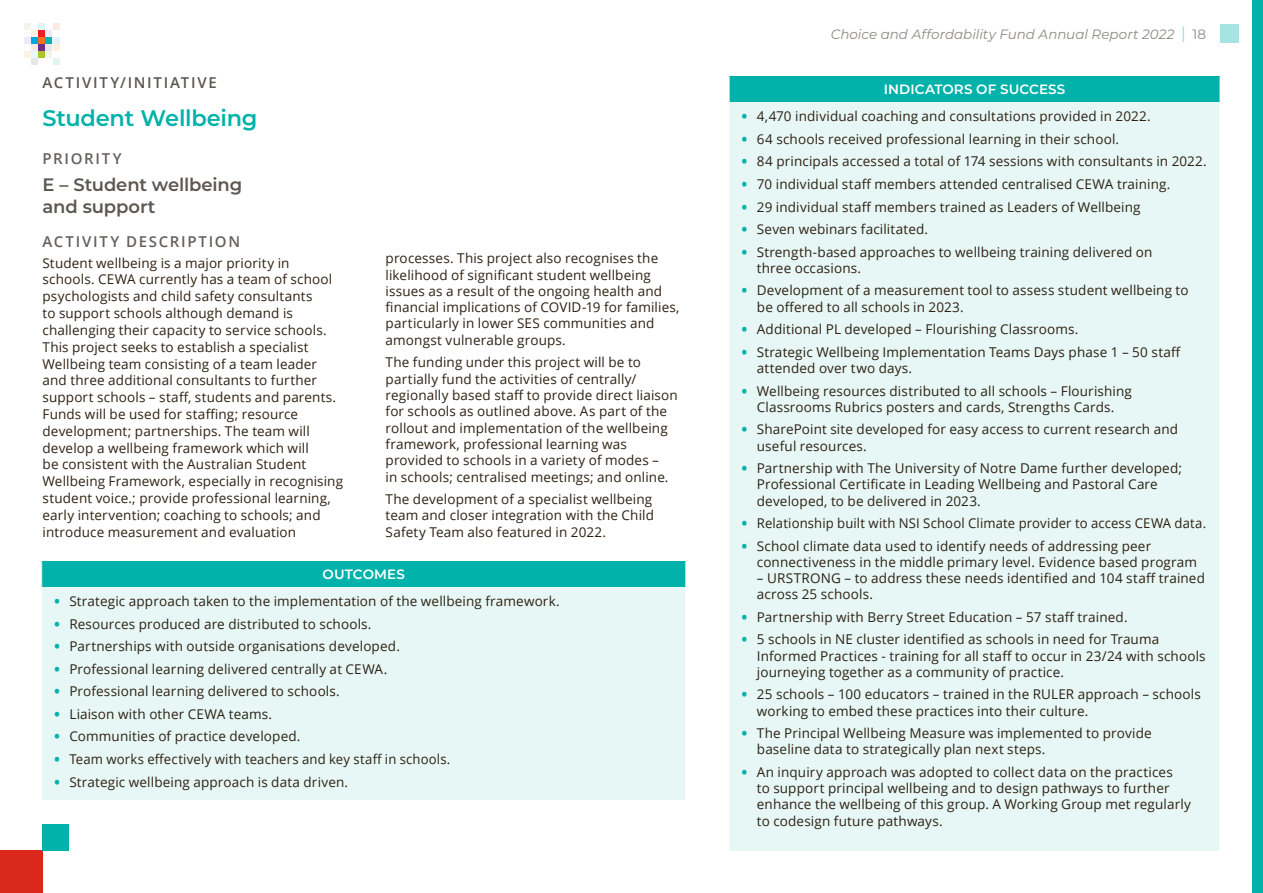
<style>
.page{position:relative;width:1263px;height:893px;background:#fff}
.page>*{position:absolute;margin:0;border:0;box-sizing:border-box;transform-origin:0 0}
.t1{font:600 22.5px "Montserrat";letter-spacing:-.01em;color:#00b2a9}
.t2{font:600 18px/22.2px "Montserrat";letter-spacing:-.01em;color:#5d5752}
.t3{font:600 15px "Open Sans";letter-spacing:.115em;color:#66605c}
.t4{font:600 15px "Open Sans";letter-spacing:.115em;color:#5d5752}
.t5{font:13.5px/16.8px "Open Sans";letter-spacing:.01em;color:#2e2113}
.t6{font:italic 13.5px "Montserrat";color:#8c8986}
.t7{font:600 13.5px "Montserrat";letter-spacing:.01em;color:#fff}
.s1{font-weight:800;color:#00b2a9}
.s2{font-style:normal;font-size:16.8px;color:#80d8d4}
.s3{font-style:normal}
</style>
<div class="page">
<div style="left:1220px;top:24px;width:19px;height:19px;background:#a6e4e1"></div>
<div style="left:38px;top:44px;width:7px;height:7px;background:#6f2c91"></div>
<div style="left:38px;top:52px;width:7px;height:6px;background:#adc32b"></div>
<div style="left:38px;top:37px;width:7px;height:7px;background:#f36f21"></div>
<div style="left:38px;top:30px;width:7px;height:6px;background:#ed1d24"></div>
<div style="left:31px;top:37px;width:7px;height:7px;background:#00a5e4"></div>
<div style="left:46px;top:37px;width:6px;height:7px;background:#00b5ad"></div>
<div style="left:31px;top:44px;width:7px;height:7px;background:#fde8e6"></div>
<div style="left:46px;top:44px;width:6px;height:7px;background:#e6e7e8"></div>
<div style="left:31px;top:59px;width:7px;height:6px;background:#e6e7e8"></div>
<div style="left:38px;top:23px;width:7px;height:6px;background:#e3f3f1"></div>
<div style="left:31px;top:30px;width:7px;height:6px;background:#fff1e2"></div>
<div style="left:24px;top:37px;width:6px;height:7px;background:#f0e8f3"></div>
<svg style="left:24px;top:52px;width:6px;height:6px"></svg>
<div style="left:31px;top:52px;width:7px;height:6px;background:#e9f7fe"></div>
<svg style="left:24px;top:23px;width:6px;height:6px"></svg>
<div style="left:53px;top:44px;width:6px;height:7px;background:#fff1e2"></div>
<div style="left:53px;top:37px;width:6px;height:7px;background:#e1f4fd"></div>
<svg style="left:46px;top:52px;width:13px;height:13px"></svg>
<svg style="left:46px;top:23px;width:13px;height:13px"></svg>
<div style="left:42px;top:561px;width:644px;height:26px;background:#00b2a9"></div>
<div style="left:42px;top:587px;width:644px;height:212px;background:#e6f7f6"></div>
<svg style="left:41px;top:561px;width:1px;height:26px"></svg>
<svg style="left:685px;top:561px;width:1px;height:26px"></svg>
<hr style="left:685px;top:587px;width:1px;height:212px;background:#fff">
<div style="left:729px;top:77px;width:491px;height:25px;background:#00b2a9"></div>
<div style="left:729px;top:102px;width:491px;height:748px;background:#e6f7f6"></div>
<svg style="left:729px;top:77px;width:1px;height:25px"></svg>
<hr style="left:729px;top:102px;width:1px;height:748px;background:#fff">
<div style="left:0;top:850px;width:43px;height:43px;background:#da291c"></div>
<div style="left:43px;top:824px;width:26px;height:26px;background:#00b2a9"></div>
<div style="left:1252px;top:0;width:11px;height:893px;background:#00b2a9"></div>
<p class="t4" style="left:43px;top:72px;width:176px">ACTIVITY/INITIATIVE</p>
<h1 class="t1" style="left:43px;top:102px;width:216px">Student Wellbeing</h1>
<p class="t3" style="left:43px;top:148px;width:81px">PRIORITY</p>
<h2 class="t2" style="left:43px;top:172px;width:201px">E – Student wellbeing and support</h2>
<p class="t3" style="left:43px;top:231px;width:199px">ACTIVITY DESCRIPTION</p>
<p class="t5" style="left:43px;top:254px;width:302px">Student wellbeing is a major priority in schools. CEWA currently has a team of school psychologists and child safety consultants<br>to support schools although demand is challenging their capacity to service schools.<br>This project seeks to establish a specialist Wellbeing team consisting of a team leader and three additional consultants to further support schools – staff, students and parents.<br>Funds will be used for staffing; resource development; partnerships. The team will develop a wellbeing framework which will<br>be consistent with the Australian Student Wellbeing Framework, especially in recognising student voice.; provide professional learning, early intervention; coaching to schools; and introduce measurement and evaluation</p>
<p class="t5" style="left:386px;top:250px;width:295px;line-height:16.4px">processes. This project also recognises the likelihood of significant student wellbeing issues as a result of the ongoing health and financial implications of COVID-19 for families, particularly in lower SES communities and amongst vulnerable groups.</p>
<p class="t5" style="left:386px;top:354px;width:294px;line-height:16.4px">The funding under this project will be to partially fund the activities of centrally/ regionally based staff to provide direct liaison for schools as outlined above. As part of the rollout and implementation of the wellbeing framework, professional learning was provided to schools in a variety of modes –<br>in schools; centralised meetings; and online.</p>
<p class="t5" style="left:386px;top:491px;width:270px;line-height:16.4px">The development of a specialist wellbeing team and closer integration with the Child<br>Safety Team also featured in 2022.</p>
<p class="t7" style="left:323px;top:564px;width:84px">OUTCOMES</p>
<p class="t5" style="left:54px;top:592px;width:507px"><span class="s1">•</span> Strategic approach taken to the implementation of the wellbeing framework.</p>
<p class="t5" style="left:54px;top:615px;width:319px"><span class="s1">•</span> Resources produced are distributed to schools.</p>
<p class="t5" style="left:54px;top:637px;width:347px"><span class="s1">•</span> Partnerships with outside organisations developed.</p>
<p class="t5" style="left:54px;top:660px;width:335px"><span class="s1">•</span> Professional learning delivered centrally at CEWA.</p>
<p class="t5" style="left:54px;top:683px;width:287px"><span class="s1">•</span> Professional learning delivered to schools.</p>
<p class="t5" style="left:54px;top:705px;width:219px"><span class="s1">•</span> Liaison with other CEWA teams.</p>
<p class="t5" style="left:54px;top:728px;width:248px"><span class="s1">•</span> Communities of practice developed.</p>
<p class="t5" style="left:54px;top:750px;width:397px"><span class="s1">•</span> Team works effectively with teachers and key staff in schools.</p>
<p class="t5" style="left:54px;top:773px;width:295px"><span class="s1">•</span> Strategic wellbeing approach is data driven.</p>
<p class="t6" style="left:831px;top:25px;width:377px">Choice and Affordability Fund Annual Report 2022 <span class="s2">|</span> <span class="s3">18</span></p>
<p class="t7" style="left:884px;top:79px;width:183px">INDICATORS OF SUCCESS</p>
<p class="t5" style="left:742px;top:108px;width:410px"><span class="s1">•</span> 4,470 individual coaching and consultations provided in 2022.</p>
<p class="t5" style="left:742px;top:130px;width:379px"><span class="s1">•</span> 64 schools received professional learning in their school.</p>
<p class="t5" style="left:742px;top:153px;width:466px"><span class="s1">•</span> 84 principals accessed a total of 174 sessions with consultants in 2022.</p>
<p class="t5" style="left:742px;top:175px;width:430px"><span class="s1">•</span> 70 individual staff members attended centralised CEWA training.</p>
<p class="t5" style="left:742px;top:198px;width:400px"><span class="s1">•</span> 29 individual staff members trained as Leaders of Wellbeing</p>
<p class="t5" style="left:742px;top:220px;width:188px"><span class="s1">•</span> Seven webinars facilitated.</p>
<p class="t5" style="left:757px;top:243px;width:397px;line-height:16.2px;text-indent:-15px"><span class="s1">•</span> Strength-based approaches to wellbeing training delivered on three occasions.</p>
<p class="t5" style="left:757px;top:282px;width:433px;line-height:16.2px;text-indent:-15px"><span class="s1">•</span> Development of a measurement tool to assess student wellbeing to be offered to all schools in 2023.</p>
<p class="t5" style="left:742px;top:321px;width:338px"><span class="s1">•</span> Additional PL developed – Flourishing Classrooms.</p>
<p class="t5" style="left:757px;top:343px;width:426px;line-height:16.2px;text-indent:-15px"><span class="s1">•</span> Strategic Wellbeing Implementation Teams Days phase 1 – 50 staff attended over two days.</p>
<p class="t5" style="left:742px;top:382px;width:391px;line-height:16.2px;text-align:center"><span class="s1">•</span> Wellbeing resources distributed to all schools – Flourishing<br>Classrooms Rubrics posters and cards, Strengths Cards.</p>
<p class="t5" style="left:757px;top:421px;width:423px;line-height:16.2px;text-indent:-15px"><span class="s1">•</span> SharePoint site developed for easy access to current research and useful resources.</p>
<p class="t5" style="left:757px;top:460px;width:427px;line-height:16.2px;text-indent:-15px"><span class="s1">•</span> Partnership with The University of Notre Dame further developed;<br>Professional Certificate in Leading Wellbeing and Pastoral Care developed, to be delivered in 2023.</p>
<p class="t5" style="left:742px;top:514px;width:466px"><span class="s1">•</span> Relationship built with NSI School Climate provider to access CEWA data.</p>
<p class="t5" style="left:757px;top:537px;width:442px;line-height:16.2px;text-indent:-15px"><span class="s1">•</span> School climate data used to identify needs of addressing peer connectiveness in the middle primary level. Evidence based program</p>
<p class="t5" style="left:757px;top:570px;width:450px;line-height:16.2px">– URSTRONG – to address these needs identified and 104 staff trained across 25 schools.</p>
<p class="t5" style="left:742px;top:608px;width:387px"><span class="s1">•</span> Partnership with Berry Street Education – 57 staff trained.</p>
<p class="t5" style="left:757px;top:631px;width:450px;line-height:16.2px;text-indent:-15px"><span class="s1">•</span> 5 schools in NE cluster identified as schools in need for Trauma<br>Informed Practices - training for all staff to occur in 23/24 with schools journeying together as a community of practice.</p>
<p class="t5" style="left:757px;top:686px;width:445px;line-height:16.2px;text-indent:-15px"><span class="s1">•</span> 25 schools – 100 educators – trained in the RULER approach – schools working to embed these practices into their culture.</p>
<p class="t5" style="left:757px;top:725px;width:396px;line-height:16.2px;text-indent:-15px"><span class="s1">•</span> The Principal Wellbeing Measure was implemented to provide baseline data to strategically plan next steps.</p>
<p class="t5" style="left:757px;top:764px;width:436px;line-height:16.2px;text-indent:-15px"><span class="s1">•</span> An inquiry approach was adopted to collect data on the practices<br>to support principal wellbeing and to design pathways to further enhance the wellbeing of this group. A Working Group met regularly to codesign future pathways.</p>
</div>
